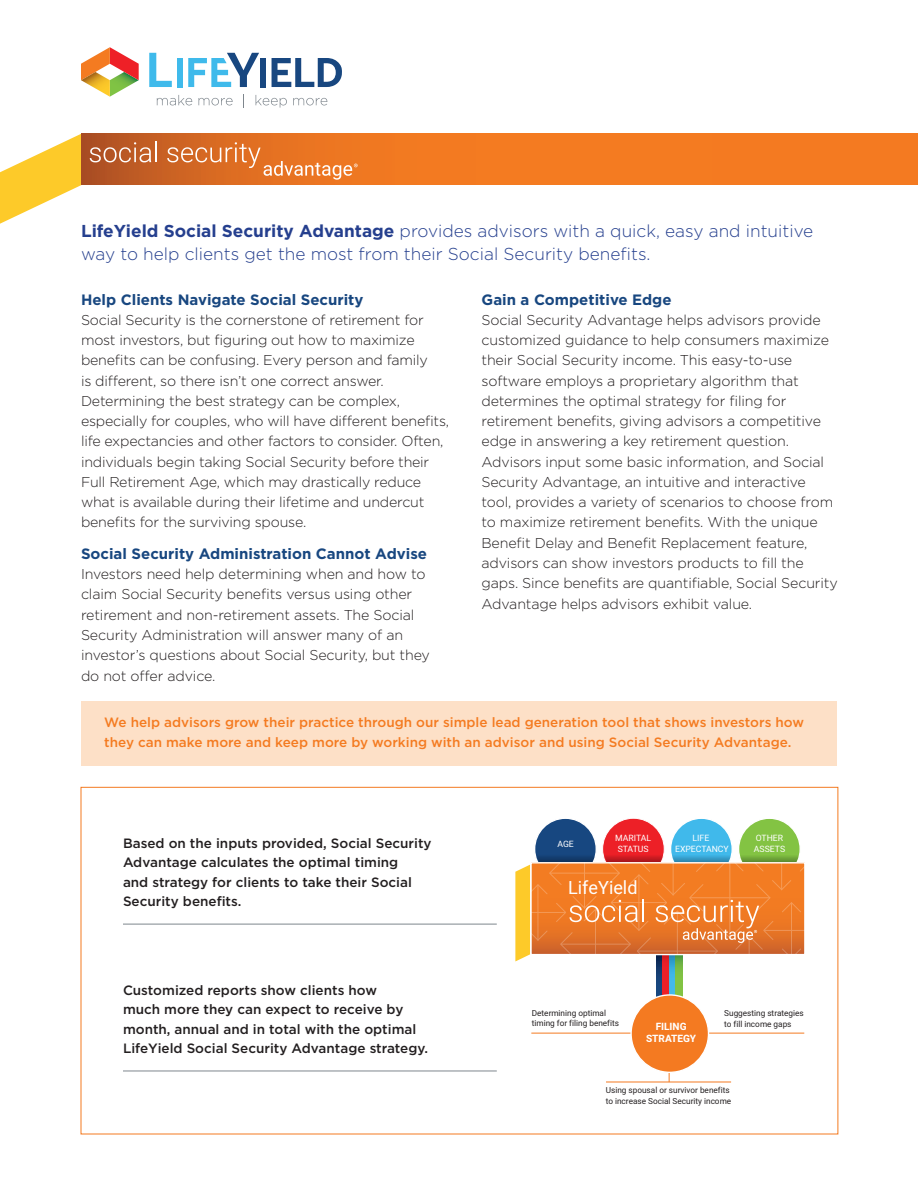
<style>
.page{position:relative;width:918px;height:1188px;background:#fff}
.page>*{position:absolute;margin:0;border:0;box-sizing:border-box;transform-origin:0 0}
.t1{font:18px "Heebo";color:#fff}
.t2{font:300 17.25px/23.2px "Gotham";color:#253f8e}
.Dk_Blue_subheads{font:700 15px "Gotham";color:#184780}
.body_copy{font:300 14.25px/20.2px "Gotham";letter-spacing:-.01em;color:#231f20}
.body_copy-2{font:500 13.5px/19.5px "Gotham";color:#231f20}
.Dk_Blue_subheads-2{font:500 13.5px/19.5px "Gotham";color:#f47b21}
.t3{font:700 10.05px/12px "Heebo";color:#fff;text-align:center}
.t4{font:8.7px/10.4px "Heebo";color:#fff}
.t5{font:8.25px/10.9px "Heebo";color:#231f20}
.s1{font-weight:700}
</style>
<div class="page">
<svg style="left:0;top:134px;width:82px;height:90px"></svg>
<svg style="left:82px;top:134px;width:631px;height:51px;background:#e97421"></svg>
<svg style="left:90px;top:142px;width:61px;height:20px"></svg>
<hr style="left:155px;top:141px;width:2px;height:21px;background:#fff">
<svg style="left:167px;top:142px;width:191px;height:38px;background:#e37e3a"></svg>
<hr style="left:606px;top:1082px;width:125px;height:1px;background:#f47a21">
<hr style="left:531px;top:1033px;width:113px;height:1px;background:#f47a21">
<hr style="left:698px;top:1033px;width:106px;height:1px;background:#f47a21">
<div style="left:602px;top:818px;width:63px;height:62px;border:1px solid #fff;border-radius:50%"></div>
<svg style="left:536px;top:819px;width:60px;height:60px;background:#1e4a80"></svg>
<svg style="left:672px;top:819px;width:59px;height:60px;background:#43b5e4"></svg>
<svg style="left:604px;top:819px;width:59px;height:60px;background:#e6242a"></svg>
<svg style="left:740px;top:819px;width:59px;height:60px;background:#82be45"></svg>
<svg style="left:656px;top:961px;width:7px;height:36px"></svg>
<div style="left:663px;top:952px;width:6px;height:56px;background:#ed2027"></div>
<svg style="left:669px;top:961px;width:7px;height:33px"></svg>
<svg style="left:676px;top:961px;width:6px;height:36px"></svg>
<div style="left:631px;top:995px;width:77px;height:77px;background:#f47a21;border-radius:50%"></div>
<div style="left:630px;top:994px;width:79px;height:79px;border:1px solid #fff;border-radius:50%"></div>
<svg style="left:515px;top:863px;width:290px;height:98px;background:#ed8c41"></svg>
<hr style="left:123px;top:924px;width:374px;height:1px;background:#7e868d">
<hr style="left:123px;top:1071px;width:374px;height:1px;background:#7e868d">
<svg style="left:81px;top:47px;width:58px;height:50px"></svg>
<svg style="left:157px;top:95px;width:35px;height:10px"></svg>
<svg style="left:199px;top:98px;width:34px;height:7px"></svg>
<svg style="left:243px;top:94px;width:1px;height:13px"></svg>
<svg style="left:256px;top:95px;width:31px;height:13px"></svg>
<svg style="left:293px;top:98px;width:34px;height:7px"></svg>
<svg style="left:149px;top:53px;width:23px;height:34px"></svg>
<div style="left:177px;top:58px;width:6px;height:29px;background:#3fbaeb"></div>
<svg style="left:188px;top:53px;width:71px;height:34px"></svg>
<div style="left:260px;top:58px;width:6px;height:29px;background:#184780"></div>
<svg style="left:272px;top:58px;width:70px;height:29px"></svg>
<div style="left:713px;top:134px;width:205px;height:51px;background:#f47a21"></div>
<div style="left:81px;top:701px;width:756px;height:65px;background:#fde0c7"></div>
<p class="t2" style="left:81px;top:218px;width:734px"><span class="s1">LifeYield Social Security Advantage</span> provides advisors with a quick, easy and intuitive way to help clients get the most from their Social Security benefits.</p>
<p class="Dk_Blue_subheads" style="left:81px;top:289px;width:284px">Help Clients Navigate Social Security</p>
<p class="body_copy" style="left:81px;top:309px;width:370px">Social Security is the cornerstone of retirement for most investors, but figuring out how to maximize benefits can be confusing. Every person and family<br>is different, so there isn’t one correct answer.<br>Determining the best strategy can be complex, especially for couples, who will have different benefits, life expectancies and other factors to consider. Often, individuals begin taking Social Security before their Full Retirement Age, which may drastically reduce what is available during their lifetime and undercut benefits for the surviving spouse.</p>
<p class="Dk_Blue_subheads" style="left:81px;top:544px;width:348px">Social Security Administration Cannot Advise</p>
<p class="body_copy" style="left:81px;top:564px;width:350px">Investors need help determining when and how to claim Social Security benefits versus using other retirement and non-retirement assets. The Social Security Administration will answer many of an investor’s questions about Social Security, but they do not offer advice.</p>
<p class="Dk_Blue_subheads" style="left:482px;top:289px;width:192px">Gain a Competitive Edge</p>
<p class="body_copy" style="left:482px;top:309px;width:358px">Social Security Advantage helps advisors provide customized guidance to help consumers maximize their Social Security income. This easy-to-use software employs a proprietary algorithm that determines the optimal strategy for filing for retirement benefits, giving advisors a competitive edge in answering a key retirement question.<br>Advisors input some basic information, and Social Security Advantage, an intuitive and interactive tool, provides a variety of scenarios to choose from to maximize retirement benefits. With the unique Benefit Delay and Benefit Replacement feature, advisors can show investors products to fill the gaps. Since benefits are quantifiable, Social Security Advantage helps advisors exhibit value.</p>
<p class="Dk_Blue_subheads-2" style="left:104px;top:713px;width:701px">We help advisors grow their practice through our simple lead generation tool that shows investors how they can make more and keep more by working with an advisor and using Social Security Advantage.</p>
<p class="body_copy-2" style="left:123px;top:833px;width:310px">Based on the inputs provided, Social Security Advantage calculates the optimal timing<br>and strategy for clients to take their Social Security benefits.</p>
<p class="body_copy-2" style="left:123px;top:980px;width:307px">Customized reports show clients how<br>much more they can expect to receive by month, annual and in total with the optimal LifeYield Social Security Advantage strategy.</p>
<p class="t4" style="left:557px;top:839px;width:18px">AGE</p>
<p class="t4" style="left:615px;top:833px;width:37px">MARITAL<br>STATUS</p>
<p class="t1" style="left:568px;top:876px;width:71px">LifeYield</p>
<p class="t4" style="left:675px;top:833px;width:55px;text-align:center">LIFE<br>EXPECTANCY</p>
<p class="t4" style="left:754px;top:833px;width:33px">OTHER<br>ASSETS</p>
<p class="t5" style="left:532px;top:1007px;width:89px">Determining optimal timing for filing benefits</p>
<p class="t5" style="left:724px;top:1007px;width:81px">Suggesting strategies to fill income gaps</p>
<p class="t3" style="left:646px;top:1021px;width:52px">FILING<br>STRATEGY</p>
<p class="t5" style="left:606px;top:1085px;width:127px">Using spousal or survivor benefits to increase Social Security income</p>
</div>
